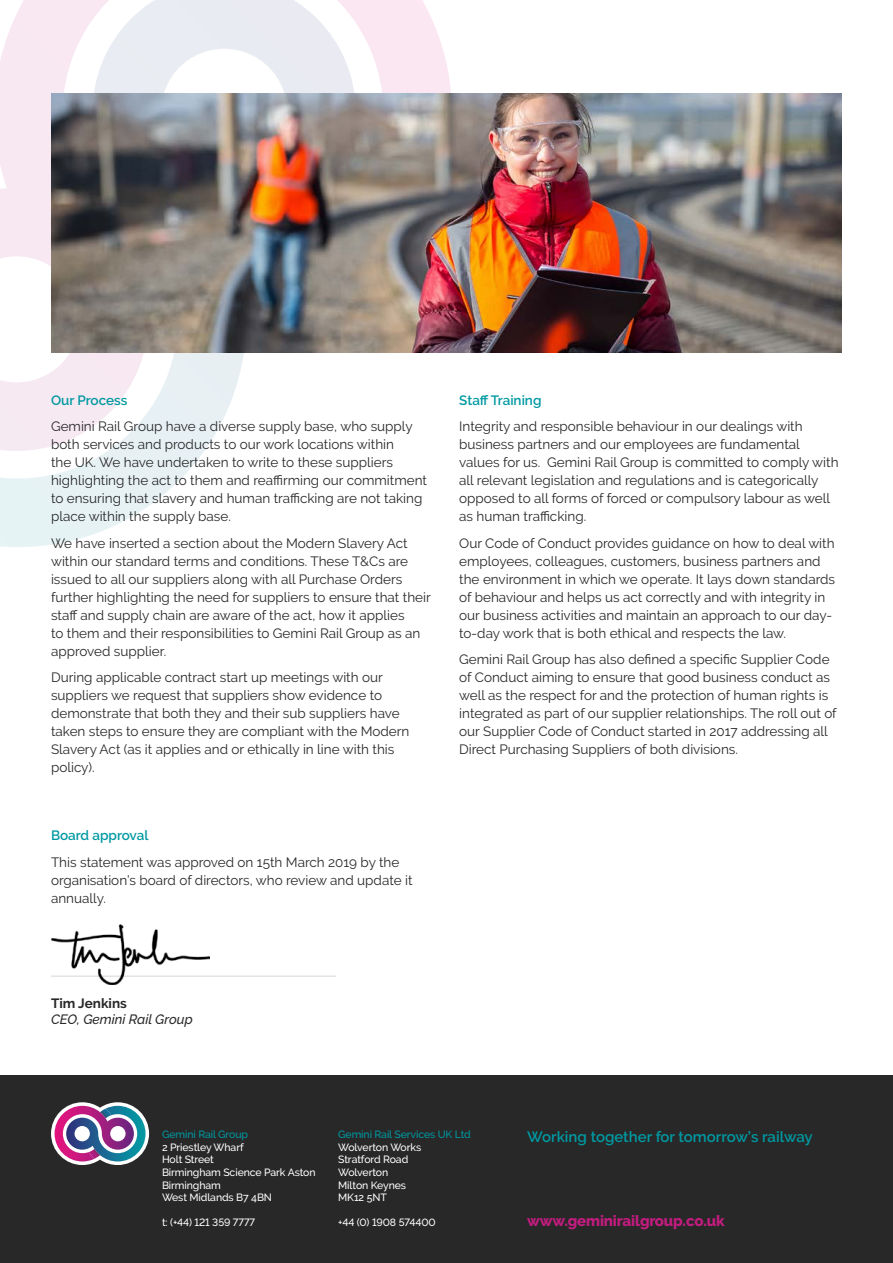
<style>
.page{position:relative;width:893px;height:1263px;background:#fff}
.page>*{position:absolute;margin:0;border:0;box-sizing:border-box;transform-origin:0 0}
.t1{font:600 15px "Raleway";color:#0099a2}
.t2{font:800 15px "Raleway";letter-spacing:-.01em;color:#c21c7f}
.t3{font:13.5px/18px "Raleway";color:#282828}
.t4{font:600 13.5px "Raleway";color:#0099a2}
.t5{font:italic 500 13.5px "Raleway";color:#282828}
.t6{font:700 13.5px "Raleway";color:#282828}
.t7{font:500 10.5px/12.6px "Raleway";letter-spacing:-.01em;color:#fff}
.t8{font:500 10.5px "Raleway";letter-spacing:-.01em;color:#0099a2}
</style>
<div class="page">
<svg style="left:0;top:464px;width:194px;height:83px"></svg>
<svg style="left:0;top:0;width:469px;height:464px"></svg>
<div style="left:0;top:1076px;width:893px;height:187px;background:#282828"></div>
<img style="left:51px;top:1102px;width:98px;height:63px">
<hr style="left:51px;top:975px;width:285px;height:2px;background:#dadada">
<img style="left:51px;top:94px;width:791px;height:258px">
<img style="left:51px;top:925px;width:158px;height:59px">
<p class="t4" style="left:51px;top:392px;width:78px">Our Process</p>
<p class="t3" style="left:51px;top:417px;width:377px">Gemini Rail Group have a diverse supply base, who supply both services and products to our work locations within<br>the UK. We have undertaken to write to these suppliers highlighting the act to them and reaffirming our commitment to ensuring that slavery and human trafficking are not taking place within the supply base.</p>
<p class="t3" style="left:51px;top:534px;width:381px">We have inserted a section about the Modern Slavery Act within our standard terms and conditions. These T&amp;Cs are issued to all our suppliers along with all Purchase Orders further highlighting the need for suppliers to ensure that their staff and supply chain are aware of the act, how it applies<br>to them and their responsibilities to Gemini Rail Group as an approved supplier.</p>
<p class="t3" style="left:51px;top:668px;width:360px">During applicable contract start up meetings with our suppliers we request that suppliers show evidence to demonstrate that both they and their sub suppliers have taken steps to ensure they are compliant with the Modern Slavery Act (as it applies and or ethically in line with this policy).</p>
<p class="t4" style="left:51px;top:828px;width:99px">Board approval</p>
<p class="t3" style="left:51px;top:853px;width:363px">This statement was approved on 15th March 2019 by the organisation’s board of directors, who review and update it annually.</p>
<p class="t4" style="left:459px;top:392px;width:84px">Staff Training</p>
<p class="t3" style="left:459px;top:417px;width:381px">Integrity and responsible behaviour in our dealings with business partners and our employees are fundamental values for us. Gemini Rail Group is committed to comply with all relevant legislation and regulations and is categorically opposed to all forms of forced or compulsory labour as well as human trafficking.</p>
<p class="t3" style="left:459px;top:534px;width:377px">Our Code of Conduct provides guidance on how to deal with employees, colleagues, customers, business partners and the environment in which we operate. It lays down standards of behaviour and helps us act correctly and with integrity in our business activities and maintain an approach to our day&shy;to-day work that is both ethical and respects the law.</p>
<p class="t3" style="left:459px;top:650px;width:379px">Gemini Rail Group has also defined a specific Supplier Code of Conduct aiming to ensure that good business conduct as well as the respect for and the protection of human rights is integrated as part of our supplier relationships. The roll out of our Supplier Code of Conduct started in 2017 addressing all Direct Purchasing Suppliers of both divisions.</p>
<p class="t6" style="left:51px;top:996px;width:77px">Tim Jenkins</p>
<p class="t5" style="left:51px;top:1012px;width:143px">CEO, Gemini Rail Group</p>
<p class="t8" style="left:162px;top:1128px;width:88px">Gemini Rail Group</p>
<p class="t7" style="left:162px;top:1141px;width:155px">2 Priestley Wharf<br>Holt Street<br>Birmingham Science Park Aston<br>Birmingham<br>West Midlands B7 4BN</p>
<p class="t7" style="left:162px;top:1216px;width:95px">t: (+44) 121 359 7777</p>
<p class="t8" style="left:338px;top:1128px;width:134px">Gemini Rail Services UK Ltd</p>
<p class="t7" style="left:338px;top:1141px;width:85px">Wolverton Works<br>Stratford Road<br>Wolverton<br>Milton Keynes<br>MK12 5NT</p>
<p class="t7" style="left:338px;top:1216px;width:99px">+44 (0) 1908 574400</p>
<p class="t1" style="left:527px;top:1128px;width:287px">Working together for tomorrow’s railway</p>
<p class="t2" style="left:527px;top:1212px;width:199px">www.geminirailgroup.co.uk</p>
</div>
